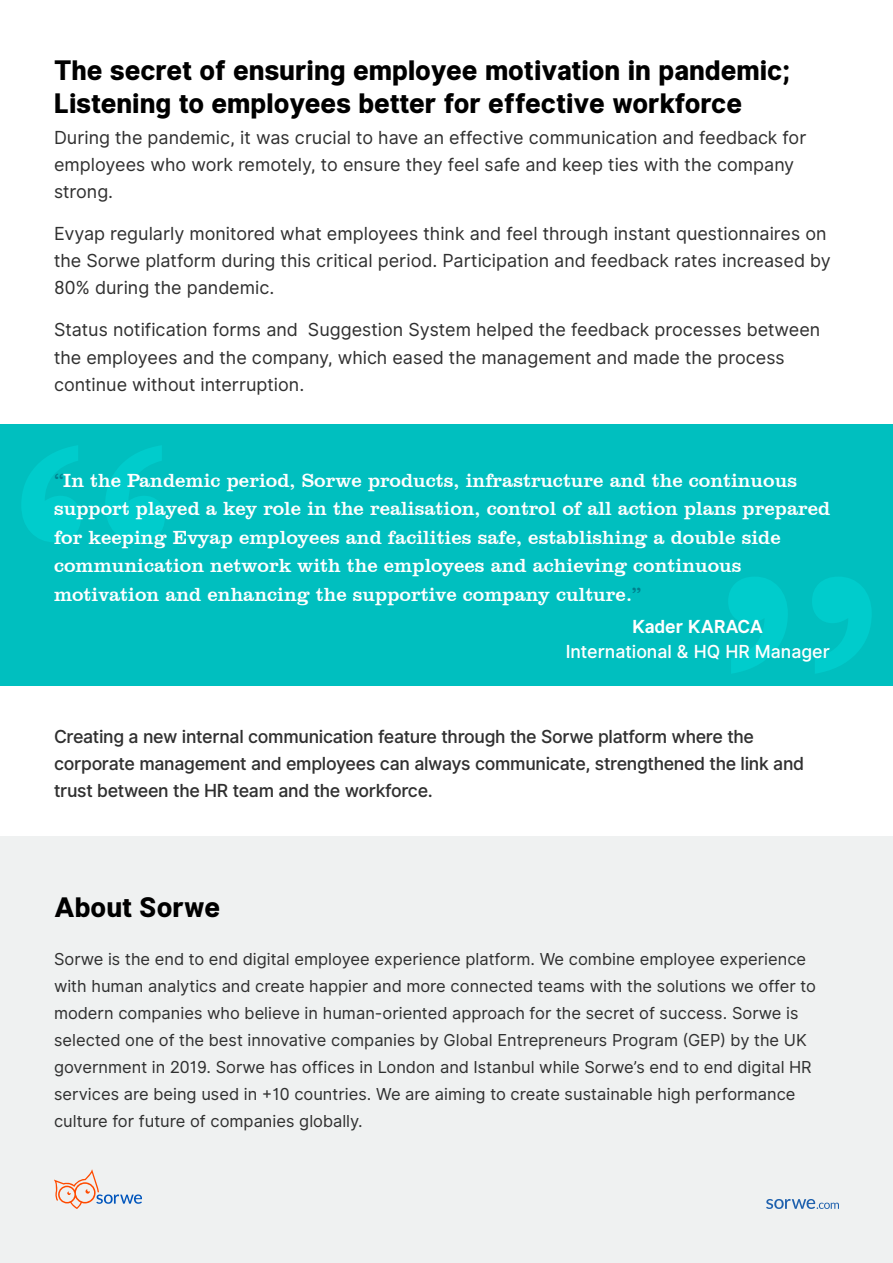
<style>
.page{position:relative;width:893px;height:1263px;background:#fff}
.page>*{position:absolute;margin:0;border:0;box-sizing:border-box;transform-origin:0 0}
.t1{font:900 27px/33px "Inter UI";color:#000}
.t2{font:19.5px/28.5px "Clarendon BT";color:#fff}
.t3{font:18px/27px "Inter UI";color:#303030}
.t4{font:500 18px/27px "Inter UI";letter-spacing:-.015em;color:#303030}
.t5{font:500 18px "Inter UI";color:#fff}
.t6{font:700 18px "Inter UI";letter-spacing:-.005em;color:#fff}
.t7{font:16.5px/27px "Inter UI";color:#303030}
.s1{color:#007f8d}
</style>
<div class="page">
<div style="left:0;top:424px;width:893px;height:261px;background:#00bfbf"></div>
<svg style="left:22px;top:446px;width:142px;height:96px"></svg>
<svg style="left:728px;top:577px;width:143px;height:96px"></svg>
<div style="left:0;top:837px;width:893px;height:426px;background:#eff1f1"></div>
<svg style="left:766px;top:1199px;width:73px;height:10px"></svg>
<svg style="left:54px;top:1169px;width:88px;height:40px"></svg>
<h1 class="t1" style="left:54px;top:55px;width:738px">The secret of ensuring employee motivation in pandemic;<br>Listening to employees better for effective workforce</h1>
<p class="t3" style="left:54px;top:125px;width:754px">During the pandemic, it was crucial to have an effective communication and feedback for employees who work remotely, to ensure they feel safe and keep ties with the company strong.</p>
<p class="t3" style="left:54px;top:221px;width:778px">Evyap regularly monitored what employees think and feel through instant questionnaires on the Sorwe platform during this critical period. Participation and feedback rates increased by<br>80% during the pandemic.</p>
<p class="t3" style="left:54px;top:317px;width:768px">Status notification forms and Suggestion System helped the feedback processes between the employees and the company, which eased the management and made the process continue without interruption.</p>
<p class="t2" style="left:54px;top:465px;width:778px"><span class="s1">“</span>In the Pandemic period, Sorwe products, infrastructure and the continuous support played a key role in the realisation, control of all action plans prepared for keeping Evyap employees and facilities safe, establishing a double side communication network with the employees and achieving continuous motivation and enhancing the supportive company culture.<span class="s1">”</span></p>
<p class="t6" style="left:632px;top:614px;width:132px">Kader KARACA</p>
<p class="t5" style="left:566px;top:639px;width:266px">International &amp; HQ HR Manager</p>
<p class="t4" style="left:54px;top:723px;width:751px">Creating a new internal communication feature through the Sorwe platform where the corporate management and employees can always communicate, strengthened the link and trust between the HR team and the workforce.</p>
<h1 class="t1" style="left:54px;top:891px;width:168px">About Sorwe</h1>
<p class="t7" style="left:54px;top:946px;width:764px">Sorwe is the end to end digital employee experience platform. We combine employee experience with human analytics and create happier and more connected teams with the solutions we offer to modern companies who believe in human-oriented approach for the secret of success. Sorwe is selected one of the best innovative companies by Global Entrepreneurs Program (GEP) by the UK government in 2019. Sorwe has offices in London and Istanbul while Sorwe’s end to end digital HR services are being used in +10 countries. We are aiming to create sustainable high performance culture for future of companies globally.</p>
</div>
